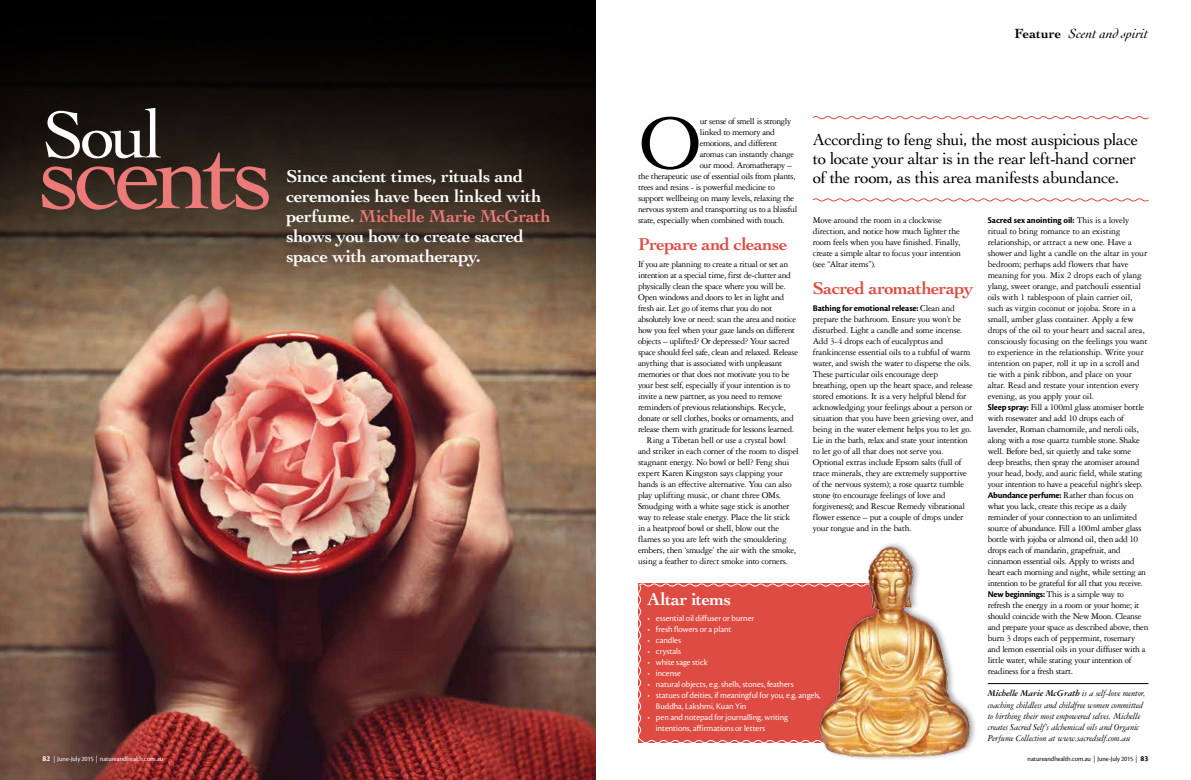
<style>
.page{position:relative;width:1191px;height:780px;background:#fff}
.page>*{position:absolute;margin:0;border:0;box-sizing:border-box;transform-origin:0 0}
.t1{font:108px "Cochin LT Std";letter-spacing:-.065em;color:#eb7a78}
.t2{font:76.8px "Cochin LT Std";color:#000}
.t3{font:69.4px "Cochin LT Std";color:#fff}
.t4{font:700 18px/20px "Cochin LT Std";letter-spacing:-.015em;color:#fff}
.t5{font:700 18px "Cochin LT Std";letter-spacing:-.025em;color:#de4b42}
.t6{font:17px/19px "Cochin LT Std";letter-spacing:-.025em;color:#000}
.t7{font:italic 14px "Cochin LT Std";color:#000}
.t8{font:9.5px/11px "Garamond 3 LT Std";letter-spacing:-.03em;color:#000}
.t9{font:italic 9.5px/11px "Garamond 3 LT Std";letter-spacing:-.01em;color:#000}
.t10{font:9px/11px "Cronos Pro Disp";color:#fff}
.t11{font:700 9px "Cronos Pro";letter-spacing:-.015em;color:#000}
.t12{font:7px "Cronos Pro Disp";letter-spacing:-.005em;color:#fff}
.t13{font:7px "Cronos Pro Disp";letter-spacing:-.005em;color:#000}
.s1{color:#eb7a78}
.s2{font-weight:700;font-style:normal}
.s3{font-family:"Garamond 3 LT Std";font-weight:400;font-size:9.5px}
.s4{font-family:"Cronos Pro";font-weight:700;font-size:9px}
.s5{font-weight:700}
.s6{font-family:"Cronos Pro";font-weight:700;font-size:8px}
</style>
<div class="page">
<img style="left:0;top:330px;width:595px;height:450px">
<hr style="left:987px;top:683px;width:161px;height:1px;background:#000">
<svg style="left:0;top:0;width:595px;height:330px;background:#382d22"></svg>
<svg style="left:812px;top:116px;width:337px;height:4px"></svg>
<svg style="left:812px;top:198px;width:337px;height:4px"></svg>
<div style="left:638px;top:583px;width:180px;height:160px;background:#de4b42"></div>
<img style="left:818px;top:543px;width:155px;height:216px">
<h3 class="t3" style="left:43px;top:95px;width:122px">Soul</h3>
<h1 class="t1" style="left:39px;top:111px;width:237px">scents</h1>
<h3 class="t4" style="left:286px;top:166px;width:266px">Since ancient times, rituals and ceremonies have been linked with perfume. <span class="s1">Michelle Marie McGrath </span>shows you how to create sacred space with aromatherapy.</h3>
<h3 class="t7" style="left:1014px;top:26px;width:135px"><span class="s2">Feature</span> Scent and spirit</h3>
<h2 class="t2" style="left:638px;top:99px;width:65px">O</h2>
<p class="t8" style="left:699px;top:116px;width:93px">ur sense of smell is strongly</p>
<p class="t8" style="left:699px;top:127px;width:77px">linked to memory and</p>
<p class="t8" style="left:699px;top:138px;width:79px">emotions, and different</p>
<p class="t8" style="left:699px;top:149px;width:96px">aromas can instantly change</p>
<p class="t8" style="left:699px;top:160px;width:94px">our mood. Aromatherapy –</p>
<p class="t8" style="left:638px;top:171px;width:159px">the therapeutic use of essential oils from plants,</p>
<p class="t8" style="left:638px;top:182px;width:138px">trees and resins - is powerful medicine to</p>
<p class="t8" style="left:638px;top:193px;width:158px">support wellbeing on many levels, relaxing the</p>
<p class="t8" style="left:638px;top:204px;width:161px">nervous system and transporting us to a blissful</p>
<p class="t8" style="left:638px;top:215px;width:148px">state, especially when combined with touch.</p>
<h3 class="t5" style="left:638px;top:234px;width:151px">Prepare and cleanse</h3>
<p class="t8" style="left:638px;top:259px;width:152px">If you are planning to create a ritual or set an</p>
<p class="t8" style="left:638px;top:270px;width:154px">intention at a special time, first de-clutter and</p>
<p class="t8" style="left:638px;top:281px;width:149px">physically clean the space where you will be.</p>
<p class="t8" style="left:638px;top:292px;width:148px">Open windows and doors to let in light and</p>
<p class="t8" style="left:638px;top:303px;width:136px">fresh air. Let go of items that you do not</p>
<p class="t8" style="left:638px;top:314px;width:159px">absolutely love or need: scan the area and notice</p>
<p class="t8" style="left:638px;top:325px;width:159px">how you feel when your gaze lands on different</p>
<p class="t8" style="left:638px;top:336px;width:153px">objects – uplifted? Or depressed? Your sacred</p>
<p class="t8" style="left:638px;top:347px;width:162px">space should feel safe, clean and relaxed. Release</p>
<p class="t8" style="left:638px;top:358px;width:146px">anything that is associated with unpleasant</p>
<p class="t8" style="left:638px;top:369px;width:153px">memories or that does not motivate you to be</p>
<p class="t8" style="left:638px;top:380px;width:154px">your best self, especially if your intention is to</p>
<p class="t8" style="left:638px;top:391px;width:146px">invite a new partner, as you need to remove</p>
<p class="t8" style="left:638px;top:402px;width:149px">reminders of previous relationships. Recycle,</p>
<p class="t8" style="left:638px;top:413px;width:157px">donate or sell clothes, books or ornaments, and</p>
<p class="t8" style="left:638px;top:424px;width:158px">release them with gratitude for lessons learned.</p>
<p class="t8" style="left:646px;top:435px;width:141px">Ring a Tibetan bell or use a crystal bowl</p>
<p class="t8" style="left:638px;top:446px;width:162px">and striker in each corner of the room to dispel</p>
<p class="t8" style="left:638px;top:457px;width:153px">stagnant energy. No bowl or bell? Feng shui</p>
<p class="t8" style="left:638px;top:468px;width:146px">expert Karen Kingston says clapping your</p>
<p class="t8" style="left:638px;top:479px;width:155px">hands is an effective alternative. You can also</p>
<p class="t8" style="left:638px;top:490px;width:145px">play uplifting music, or chant three OMs.</p>
<p class="t8" style="left:638px;top:501px;width:153px">Smudging with a white sage stick is another</p>
<p class="t8" style="left:638px;top:512px;width:154px">way to release stale energy. Place the lit stick</p>
<p class="t8" style="left:638px;top:523px;width:143px">in a heatproof bowl or shell, blow out the</p>
<p class="t8" style="left:638px;top:534px;width:150px">flames so you are left with the smouldering</p>
<p class="t8" style="left:638px;top:545px;width:160px">embers, then ‘smudge’ the air with the smoke,</p>
<p class="t8" style="left:638px;top:556px;width:151px">using a feather to direct smoke into corners.</p>
<h3 class="t6" style="left:813px;top:130px;width:327px">According to feng shui, the most auspicious place to locate your altar is in the rear left-hand corner of the room, as this area manifests abundance.</h3>
<p class="t8" style="left:813px;top:215px;width:149px">Move around the room in a clockwise direction, and notice how much lighter the room feels when you have finished. Finally, create a simple altar to focus your intention (see “Altar items”).</p>
<h3 class="t5" style="left:813px;top:278px;width:162px">Sacred aromatherapy</h3>
<p class="t11" style="left:813px;top:303px;width:143px">Bathing for emotional release: <span class="s3">Clean and</span></p>
<p class="t8" style="left:813px;top:314px;width:162px">prepare the bathroom. Ensure you won’t be disturbed. Light a candle and some incense.<br>Add 3-4 drops each of eucalyptus and frankincense essential oils to a tubful of warm water, and swish the water to disperse the oils.<br>These particular oils encourage deep breathing, open up the heart space, and release stored emotions. It is a very helpful blend for acknowledging your feelings about a person or situation that you have been grieving over, and being in the water element helps you to let go.<br>Lie in the bath, relax and state your intention to let go of all that does not serve you.<br>Optional extras include Epsom salts (full of trace minerals, they are extremely supportive of the nervous system); a rose quartz tumble stone (to encourage feelings of love and forgiveness); and Rescue Remedy vibrational flower essence – put a couple of drops under your tongue and in the bath.</p>
<p class="t11" style="left:987px;top:215px;width:143px">Sacred sex anointing oil: <span class="s3">This is a lovely</span></p>
<p class="t8" style="left:987px;top:226px;width:161px">ritual to bring romance to an existing relationship, or attract a new one. Have a shower and light a candle on the altar in your bedroom; perhaps add flowers that have meaning for you. Mix 2 drops each of ylang ylang, sweet orange, and patchouli essential oils with 1 tablespoon of plain carrier oil, such as virgin coconut or jojoba. Store in a small, amber glass container. Apply a few drops of the oil to your heart and sacral area, consciously focusing on the feelings you want to experience in the relationship. Write your intention on paper, roll it up in a scroll and tie with a pink ribbon, and place on your altar. Read and restate your intention every evening, as you apply your oil.<br><span class="s4">Sleep spray:</span> Fill a 100ml glass atomiser bottle with rosewater and add 10 drops each of lavender, Roman chamomile, and neroli oils, along with a rose quartz tumble stone. Shake well. Before bed, sit quietly and take some deep breaths, then spray the atomiser around your head, body, and auric field, while stating your intention to have a peaceful night’s sleep.</p>
<p class="t11" style="left:987px;top:490px;width:147px">Abundance perfume: <span class="s3">Rather than focus on</span></p>
<p class="t8" style="left:987px;top:501px;width:162px">what you lack, create this recipe as a daily reminder of your connection to an unlimited source of abundance. Fill a 100ml amber glass bottle with jojoba or almond oil, then add 10 drops each of mandarin, grapefruit, and cinnamon essential oils. Apply to wrists and heart each morning and night, while setting an intention to be grateful for all that you receive.<br><span class="s4">New beginnings:</span> This is a simple way to refresh the energy in a room or your home; it should coincide with the New Moon. Cleanse and prepare your space as described above, then burn 3 drops each of peppermint, rosemary and lemon essential oils in your diffuser with a little water, while stating your intention of readiness for a fresh start.</p>
<h3 class="t4" style="left:647px;top:588px;width:85px">Altar items</h3>
<p class="t10" style="left:647px;top:613px;width:108px">• essential oil diffuser or burner</p>
<p class="t10" style="left:647px;top:624px;width:85px">• fresh flowers or a plant</p>
<p class="t10" style="left:647px;top:635px;width:35px">• candles</p>
<p class="t10" style="left:647px;top:646px;width:35px">• crystals</p>
<p class="t10" style="left:647px;top:657px;width:62px">• white sage stick</p>
<p class="t10" style="left:647px;top:668px;width:35px">• incense</p>
<p class="t10" style="left:647px;top:679px;width:148px">• natural objects, e.g. shells, stones, feathers</p>
<p class="t10" style="left:656px;top:690px;width:166px;text-indent:-9px">• statues of deities, if meaningful for you, e.g. angels,<br>Buddha, Lakshmi, Kuan Yin</p>
<p class="t10" style="left:656px;top:712px;width:134px;text-indent:-9px">• pen and notepad for journalling, writing intentions, affirmations or letters</p>
<p class="t9" style="left:987px;top:688px;width:159px"><span class="s5">Michelle Marie McGrath</span> is a self-love mentor, coaching childless and childfree women committed to birthing their most empowered selves. Michelle creates Sacred Self’s alchemical oils and Organic Perfume Collection at www.sacredself.com.au</p>
<p class="t12" style="left:43px;top:754px;width:122px"><span class="s6">82</span> | June-July 2015 | natureandhealth.com.au</p>
<p class="t13" style="left:1027px;top:754px;width:122px">natureandhealth.com.au | June-July 2015 | <span class="s6">83</span></p>
</div>
